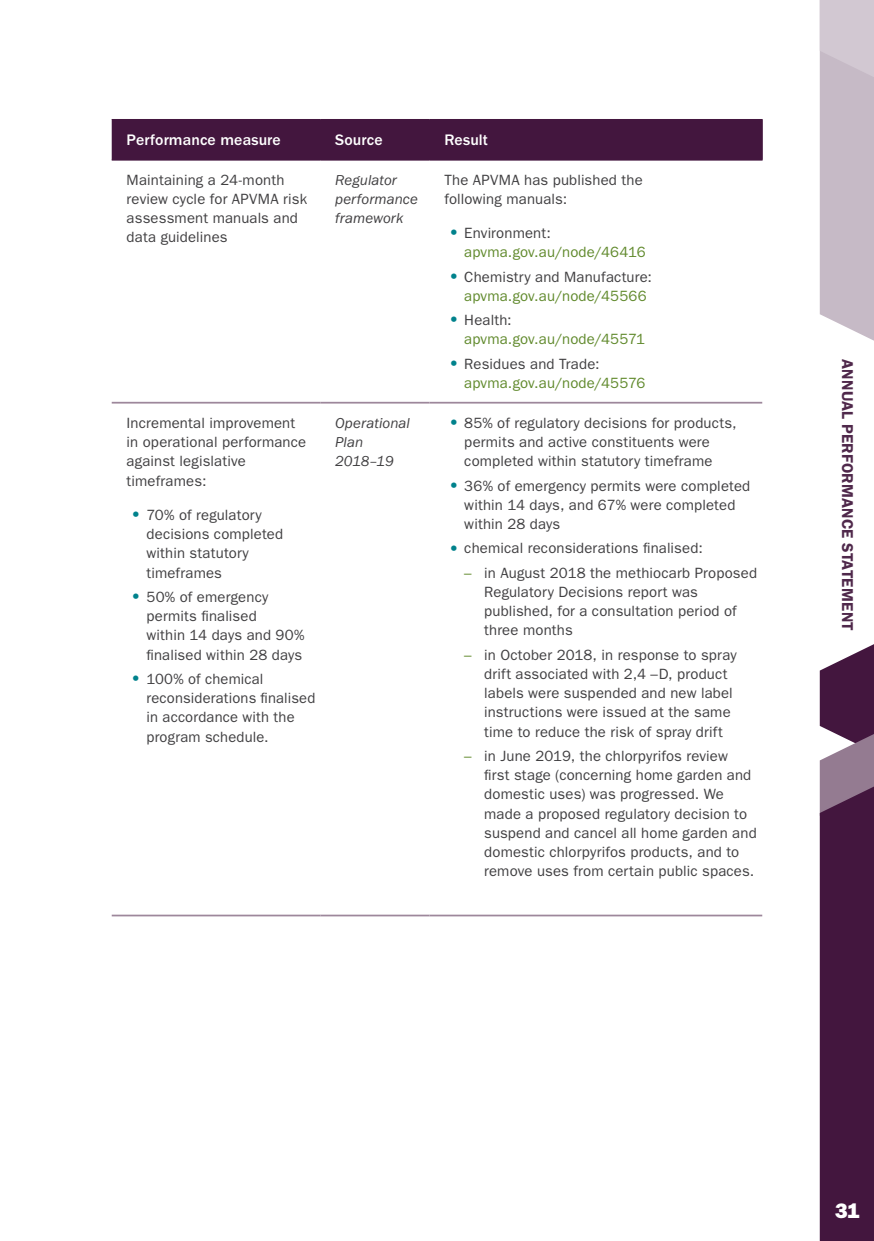
<style>
.page{position:relative;width:874px;height:1241px;background:#fff}
.page>*{position:absolute;margin:0;border:0;box-sizing:border-box;transform-origin:0 0}
.t1{font:21px "ITC Franklin Gothic Std Hvy";color:#fff}
.Table_H1{font:500 15.75px "ITC Franklin Gothic Std";letter-spacing:.005em;color:#fff}
.t2{font:600 15.75px "ITC Franklin Gothic Std";letter-spacing:.01em;color:#4f284b}
.Table_body{font:14.88px/19.2px "ITC Franklin Gothic Std";letter-spacing:.01em;color:#414042}
.t3{font:14.88px/19.2px "ITC Franklin Gothic Std";letter-spacing:.01em;color:#618a2d}
.Table_body-2{font:italic 14.88px/19.2px "ITC Franklin Gothic Std";letter-spacing:.005em;color:#414042}
.s1{font-size:31.5px;color:#00828c}
.s2{color:#414042}
.s3{color:#618a2d}
</style>
<div class="page">
<svg style="left:819px;top:644px;width:54px;height:596px;background:#562e52"></svg>
<svg style="left:819px;top:0;width:54px;height:340px;background:#cbc1cb"></svg>
<div style="left:112px;top:120px;width:649px;height:40px;background:#43163e"></div>
<hr style="left:112px;top:402px;width:208px;height:1px;background:#9d879b">
<hr style="left:320px;top:402px;width:109px;height:1px;background:#9d879b">
<hr style="left:429px;top:402px;width:332px;height:1px;background:#9d879b">
<hr style="left:112px;top:914px;width:208px;height:2px;background:#9d879b">
<hr style="left:320px;top:914px;width:109px;height:2px;background:#9d879b">
<hr style="left:429px;top:914px;width:332px;height:2px;background:#9d879b">
<hr style="left:112px;top:119px;width:208px;height:1px;background:#43163e">
<hr style="left:320px;top:119px;width:109px;height:1px;background:#43163e">
<hr style="left:320px;top:120px;width:1px;height:40px;background:#43163e">
<hr style="left:429px;top:119px;width:333px;height:1px;background:#43163e">
<hr style="left:429px;top:120px;width:1px;height:40px;background:#43163e">
<hr style="left:761px;top:120px;width:1px;height:40px;background:#43163e">
<hr style="left:112px;top:160px;width:208px;height:1px;background:#43163e">
<hr style="left:320px;top:160px;width:109px;height:1px;background:#43163e">
<hr style="left:429px;top:160px;width:333px;height:1px;background:#43163e">
<p class="Table_H1" style="left:126px;top:131px;width:156px">Performance measure</p>
<p class="Table_H1" style="left:335px;top:131px;width:49px">Source</p>
<p class="Table_H1" style="left:444px;top:131px;width:45px">Result</p>
<p class="Table_body" style="left:126px;top:170px;width:182px">Maintaining a 24-month review cycle for APVMA risk assessment manuals and data guidelines</p>
<p class="Table_body-2" style="left:335px;top:170px;width:84px">Regulator performance framework</p>
<p class="Table_body" style="left:444px;top:170px;width:200px">The APVMA has published the following manuals:</p>
<p class="t3" style="left:464px;top:223px;width:183px;text-indent:-20px"><span class="s1">•</span> <span class="s2">Environment: </span>apvma.gov.au/node/46416</p>
<p class="Table_body" style="left:464px;top:267px;width:189px;text-indent:-20px"><span class="s1">•</span> Chemistry and Manufacture: <span class="s3">apvma.gov.au/node/45566</span></p>
<p class="t3" style="left:464px;top:310px;width:182px;text-indent:-20px"><span class="s1">•</span> <span class="s2">Health: </span>apvma.gov.au/node/45571</p>
<p class="t3" style="left:464px;top:354px;width:182px;text-indent:-20px"><span class="s1">•</span> <span class="s2">Residues and Trade: </span>apvma.gov.au/node/45576</p>
<p class="Table_body" style="left:126px;top:413px;width:181px">Incremental improvement in operational performance against legislative timeframes:</p>
<p class="Table_body" style="left:146px;top:505px;width:138px;text-indent:-20px"><span class="s1">•</span> 70% of regulatory decisions completed within statutory timeframes</p>
<p class="Table_body" style="left:146px;top:587px;width:159px;text-indent:-20px"><span class="s1">•</span> 50% of emergency permits finalised<br>within 14 days and 90% finalised within 28 days</p>
<p class="Table_body" style="left:146px;top:669px;width:170px;text-indent:-20px"><span class="s1">•</span> 100% of chemical reconsiderations finalised in accordance with the program schedule.</p>
<p class="Table_body-2" style="left:335px;top:413px;width:76px">Operational<br>Plan<br>2018–19</p>
<p class="Table_body" style="left:444px;top:413px;width:293px;text-align:center"><span class="s1">•</span> 85% of regulatory decisions for products, permits and active constituents were completed within statutory timeframe</p>
<p class="Table_body" style="left:464px;top:476px;width:287px;text-indent:-20px"><span class="s1">•</span> 36% of emergency permits were completed within 14 days, and 67% were completed within 28 days</p>
<p class="Table_body" style="left:444px;top:538px;width:260px"><span class="s1">•</span> chemical reconsiderations finalised:</p>
<p class="Table_body" style="left:484px;top:563px;width:274px;text-indent:-20px"><span class="s3">–</span> in August 2018 the methiocarb Proposed<br>Regulatory Decisions report was published, for a consultation period of three months</p>
<p class="Table_body" style="left:484px;top:645px;width:254px;text-indent:-20px"><span class="s3">–</span> in October 2018, in response to spray drift associated with 2,4 –D, product labels were suspended and new label instructions were issued at the same time to reduce the risk of spray drift</p>
<p class="Table_body" style="left:484px;top:746px;width:274px;text-indent:-20px"><span class="s3">–</span> in June 2019, the chlorpyrifos review first stage (concerning home garden and domestic uses) was progressed. We made a proposed regulatory decision to suspend and cancel all home garden and domestic chlorpyrifos products, and to remove uses from certain public spaces.</p>
<p class="t2" style="left:856px;top:359px;width:273px;rotate:90deg">ANNUAL PERFORMANCE STATEMENT</p>
<h1 class="t1" style="left:834px;top:1198px;width:26px">31</h1>
<h1 class="t1" style="left:840px;top:1198px;width:14px">3</h1>
</div>
